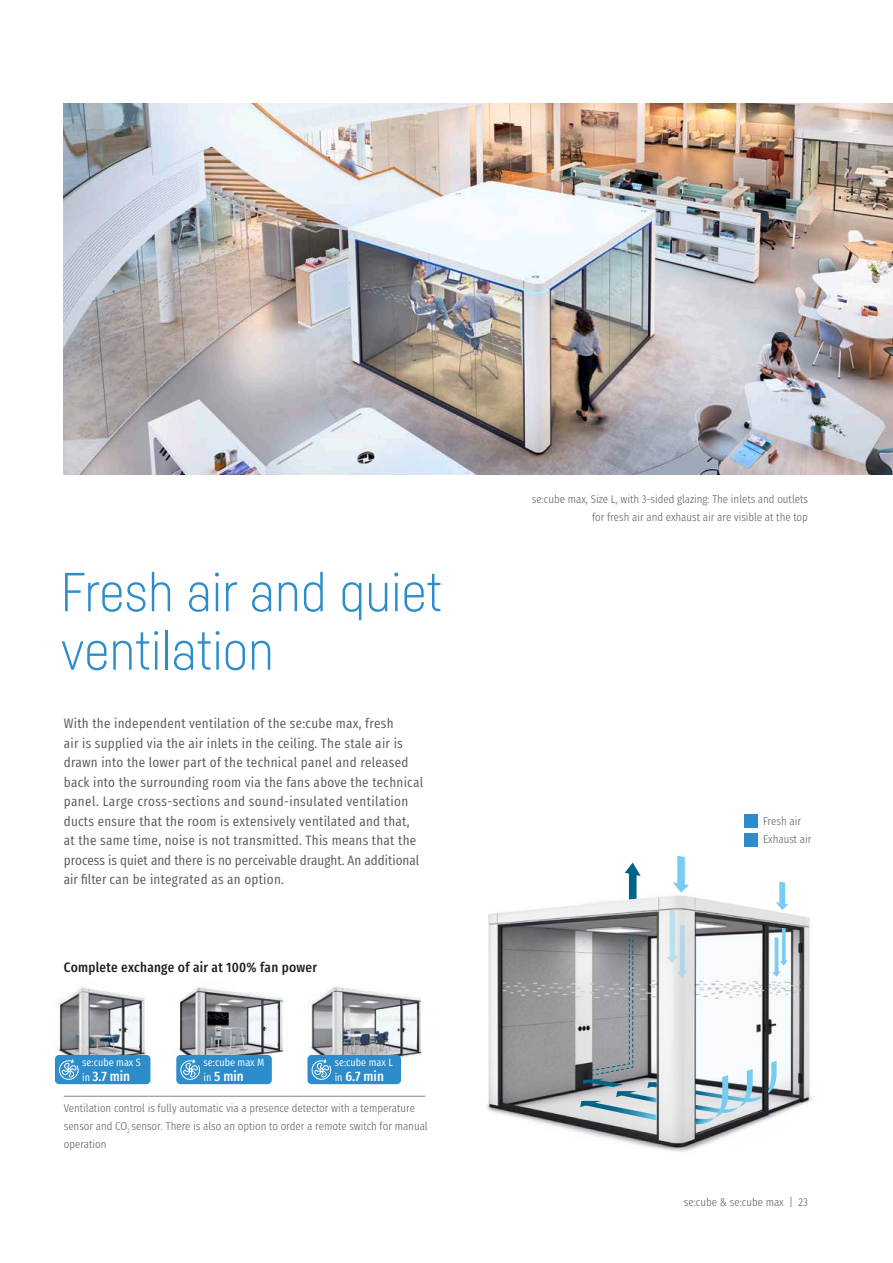
<style>
.page{position:relative;width:893px;height:1263px;background:#fff}
.page>*{position:absolute;margin:0;border:0;box-sizing:border-box;transform-origin:0 0}
.t1{font:300 54px/58.5px "Sedus Sans";color:#2d8ccb}
.t2{font:13.5px/19.5px "Sedus Text Condensed";letter-spacing:.02em;color:#57585a}
.t3{font:700 13.5px "Sedus Text Condensed";letter-spacing:.02em;color:#231f20}
.t4{font:700 13.5px "Sedus Text Condensed";color:#fff}
.t5{font:300 11.25px/18px "Sedus Text Condensed";color:#57585a}
.t6{font:10.5px "Sedus Text Condensed";color:#fff}
.s1{font-weight:400;font-size:10.5px}
</style>
<div class="page">
<img style="left:54px;top:986px;width:97px;height:84px">
<img style="left:178px;top:987px;width:106px;height:70px">
<img style="left:308px;top:987px;width:113px;height:81px">
<img style="left:64px;top:104px;width:829px;height:371px">
<img style="left:487px;top:844px;width:325px;height:308px">
<svg style="left:776px;top:881px;width:12px;height:29px"></svg>
<svg style="left:672px;top:856px;width:17px;height:37px"></svg>
<svg style="left:772px;top:928px;width:16px;height:49px"></svg>
<svg style="left:666px;top:910px;width:21px;height:68px"></svg>
<svg style="left:625px;top:862px;width:16px;height:37px"></svg>
<svg style="left:580px;top:935px;width:77px;height:185px;background:#9ea4aa"></svg>
<svg style="left:695px;top:1069px;width:67px;height:55px"></svg>
<svg style="left:768px;top:1061px;width:9px;height:32px"></svg>
<div style="left:55px;top:1055px;width:95px;height:29px;background:#2d8ccb;border-radius:4px"></div>
<svg style="left:59px;top:1059px;width:20px;height:21px"></svg>
<div style="left:176px;top:1055px;width:96px;height:29px;background:#2d8ccb;border-radius:4px"></div>
<svg style="left:180px;top:1059px;width:20px;height:21px"></svg>
<div style="left:307px;top:1055px;width:94px;height:29px;background:#2d8ccb;border-radius:4px"></div>
<svg style="left:311px;top:1059px;width:20px;height:21px"></svg>
<hr style="left:64px;top:1096px;width:361px;height:1px;background:#808285">
<div style="left:744px;top:814px;width:13px;height:13px;background:#2d8ccb"></div>
<div style="left:744px;top:834px;width:13px;height:13px;background:#2d8ccb"></div>
<h1 class="t1" style="left:61px;top:561px;width:383px">Fresh air and quiet ventilation</h1>
<p class="t2" style="left:64px;top:712px;width:361px">With the independent ventilation of the se:cube max, fresh<br>air is supplied via the air inlets in the ceiling. The stale air is drawn into the lower part of the technical panel and released back into the surrounding room via the fans above the technical panel. Large cross-sections and sound-insulated ventilation ducts ensure that the room is extensively ventilated and that, at the same time, noise is not transmitted. This means that the process is quiet and there is no perceivable draught. An additional air filter can be integrated as an option.</p>
<p class="t3" style="left:64px;top:955px;width:255px">Complete exchange of air at 100% fan power</p>
<p class="t6" style="left:82px;top:1053px;width:60px">se:cube max S</p>
<p class="t4" style="left:82px;top:1064px;width:49px"><span class="s1">in</span> 3.7 min</p>
<p class="t6" style="left:204px;top:1053px;width:62px">se:cube max M</p>
<p class="t4" style="left:204px;top:1064px;width:42px"><span class="s1">in</span> 5 min</p>
<p class="t6" style="left:335px;top:1053px;width:60px">se:cube max L</p>
<p class="t4" style="left:335px;top:1064px;width:51px"><span class="s1">in</span> 6.7 min</p>
<p class="t5" style="left:64px;top:1097px;width:365px">Ventilation control is fully automatic via a presence detector with a temperature sensor and CO<sub>2</sub> sensor. There is also an option to order a remote switch for manual operation</p>
<p class="t5" style="left:532px;top:489px;width:277px;text-align:right">se:cube max, Size L, with 3-sided glazing: The inlets and outlets for fresh air and exhaust air are visible at the top</p>
<p class="t5" style="left:763px;top:811px;width:50px">Fresh air<br>Exhaust air</p>
<p class="t5" style="left:684px;top:1192px;width:126px">se:cube &amp; se:cube max | 23</p>
</div>
